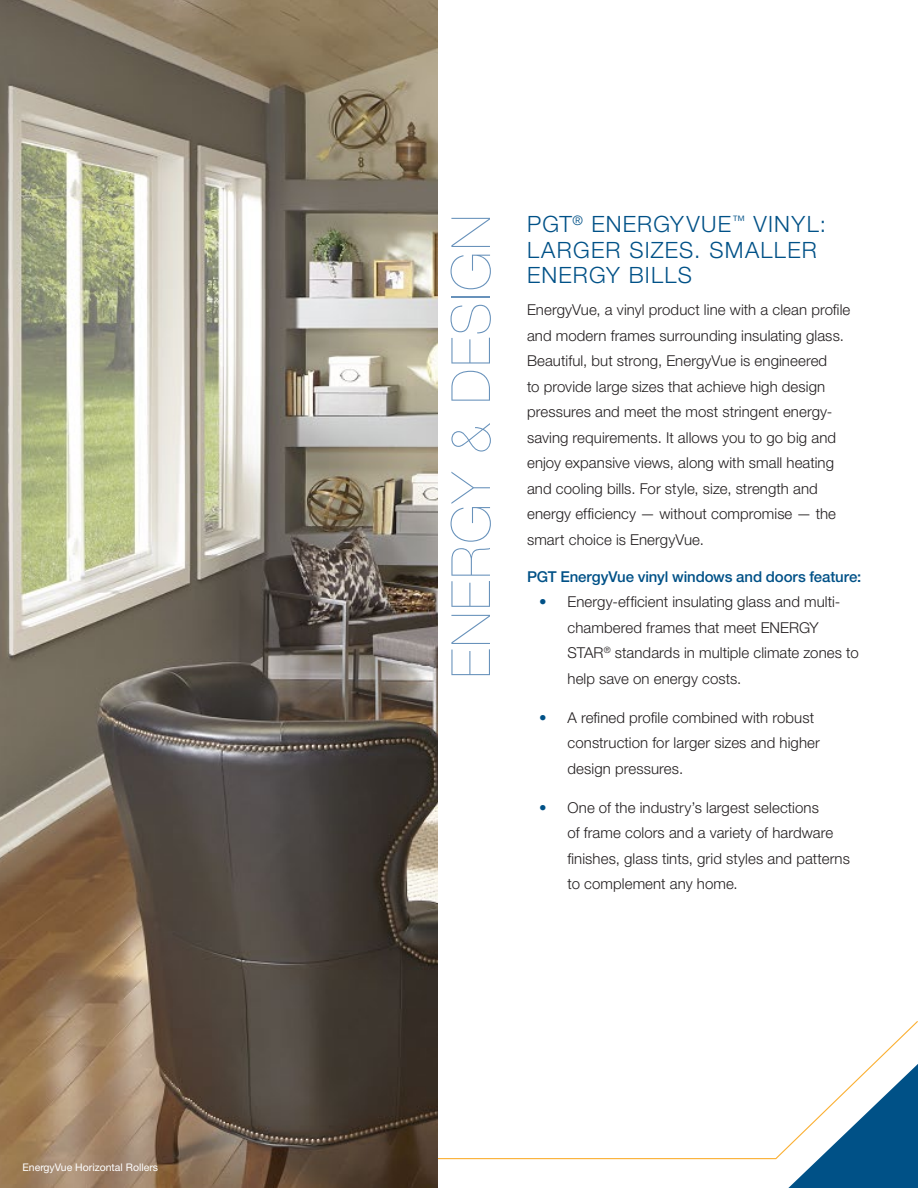
<style>
.page{position:relative;width:918px;height:1188px;background:#fff}
.page>*{position:absolute;margin:0;border:0;box-sizing:border-box;transform-origin:0 0}
.t1{font:200 54px "Helvetica Neue LT Std";letter-spacing:.04em;color:#6892bb}
.t2{font:300 22.5px/25.5px "Helvetica Neue LT Std";letter-spacing:.055em;color:#005187}
.t3{font:300 15px/25.5px "Helvetica Neue LT Std";letter-spacing:.005em;color:#231f20}
.t4{font:500 15px "Helvetica Neue LT Std";letter-spacing:-.01em;color:#005187}
.t5{font:10.5px "Helvetica Neue LT Std";color:#fff}
.s1{color:#005187}
</style>
<div class="page">
<svg style="left:437px;top:1020px;width:270px;height:140px"></svg>
<img style="left:0;top:0;width:437px;height:1188px">
<svg style="left:707px;top:1021px;width:211px;height:167px"></svg>
<p class="t5" style="left:23px;top:1161px;width:137px">EnergyVue Horizontal Rollers</p>
<p class="t1" style="left:440px;top:678px;width:465px;rotate:-90deg">ENERGY &amp; DESIGN</p>
<p class="t2" style="left:527px;top:211px;width:300px">PGT<sup>®</sup> ENERGYVUE<sup>™</sup> VINYL:<br>LARGER SIZES. SMALLER<br>ENERGY BILLS</p>
<p class="t3" style="left:527px;top:297px;width:325px">EnergyVue, a vinyl product line with a clean profile and modern frames surrounding insulating glass.<br>Beautiful, but strong, EnergyVue is engineered<br>to provide large sizes that achieve high design pressures and meet the most stringent energy&shy;saving requirements. It allows you to go big and enjoy expansive views, along with small heating and cooling bills. For style, size, strength and energy efficiency — without compromise — the smart choice is EnergyVue.</p>
<p class="t4" style="left:527px;top:567px;width:336px">PGT EnergyVue vinyl windows and doors feature:</p>
<p class="t3" style="left:568px;top:589px;width:293px;text-indent:-28px"><span class="s1">•</span> Energy-efficient insulating glass and multi&shy;chambered frames that meet ENERGY STAR<sup>®</sup> standards in multiple climate zones to help save on energy costs.</p>
<p class="t3" style="left:568px;top:704px;width:254px;text-indent:-28px"><span class="s1">•</span> A refined profile combined with robust construction for larger sizes and higher design pressures.</p>
<p class="t3" style="left:568px;top:794px;width:284px;text-indent:-28px"><span class="s1">•</span> One of the industry’s largest selections<br>of frame colors and a variety of hardware finishes, glass tints, grid styles and patterns to complement any home.</p>
</div>
